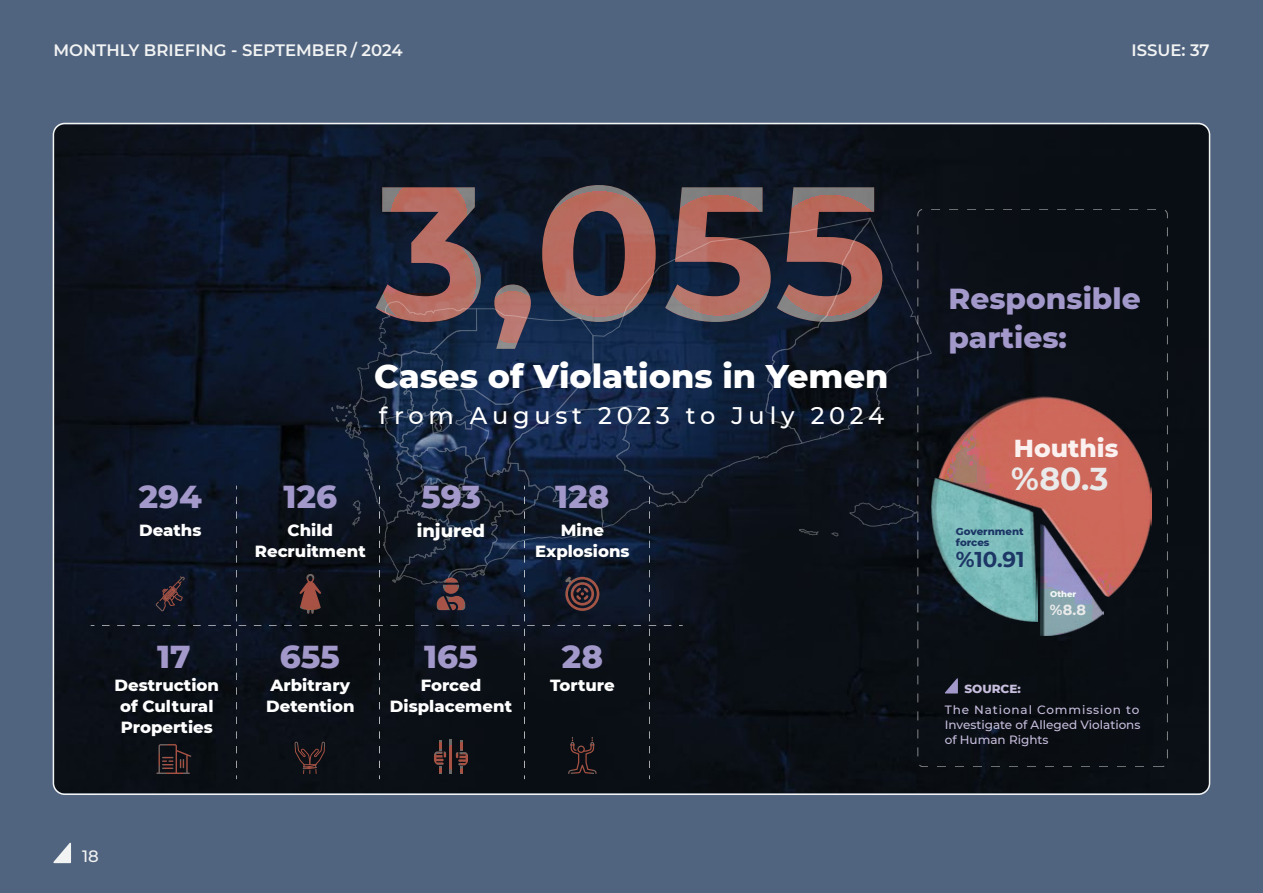
<style>
.page{position:relative;width:1263px;height:893px;background:#51647f}
.page>*{position:absolute;margin:0;border:0;box-sizing:border-box;transform-origin:0 0}
.t1{font:800 33.45px "Montserrat";color:#fff}
.t2{font:800 32.4px "Montserrat";color:#a298ca}
.t3{font:700 31.5px "Montserrat";color:#eaeaea}
.t4{font:800 29.55px/38.7px "Montserrat";color:#a298ca}
.t5{font:800 25.05px "Montserrat";color:#eaeaea}
.t6{font:500 24px "Montserrat";letter-spacing:.2em;color:#fff}
.t7{font:700 21.45px "Montserrat";color:#1c3665}
.t8{font:800 18px "Montserrat";color:#fff}
.t9{font:800 16.5px/21px "Montserrat";color:#fff;text-align:center}
.t10{font:600 16.5px "Montserrat";color:#f2f3f3}
.t11{font:500 16.5px "Montserrat";color:#f2f3f3}
.t12{font:700 14.55px "Montserrat";color:#eaeaea}
.t13{font:500 12px/15px "Montserrat";color:#c7bede;text-align:justify}
.t14{font:800 12px "Montserrat";color:#c7bede}
.t15{font:800 10.2px/10.9px "Montserrat";color:#1c3665}
.t16{font:800 8.55px "Montserrat";color:#eaeaea}
</style>
<div class="page">
<img style="left:53px;top:124px;width:1156px;height:668px">
<svg style="left:91px;top:185px;width:840px;height:594px;background:#191d2a"></svg>
<div style="left:918px;top:209px;width:249px;height:558px;border:1px dashed #fff;border-radius:5px"></div>
<img style="left:1040px;top:597px;width:63px;height:38px">
<img style="left:939px;top:397px;width:213px;height:200px">
<img style="left:932px;top:478px;width:105px;height:144px">
<svg style="left:945px;top:678px;width:13px;height:15px"></svg>
<svg style="left:53px;top:842px;width:18px;height:21px"></svg>
<p class="t10" style="left:53px;top:38px;width:351px">MONTHLY BRIEFING - SEPTEMBER / 2024</p>
<p class="t10" style="left:1131px;top:38px;width:80px">ISSUE: 37</p>
<h1 class="t1" style="left:374px;top:352px;width:516px">Cases of Violations in Yemen</h1>
<h3 class="t6" style="left:379px;top:399px;width:507px">from August 2023 to July 2024</h3>
<h2 class="t2" style="left:139px;top:473px;width:65px">294</h2>
<p class="t9" style="left:139px;top:518px;width:64px">Deaths</p>
<p class="t9" style="left:255px;top:518px;width:112px">Child<br>Recruitment</p>
<h2 class="t2" style="left:284px;top:473px;width:55px">126</h2>
<h2 class="t2" style="left:421px;top:473px;width:61px">593</h2>
<h2 class="t2" style="left:555px;top:473px;width:56px">128</h2>
<p class="t9" style="left:535px;top:518px;width:96px">Mine<br>Explosions</p>
<p class="t8" style="left:417px;top:517px;width:70px">injured</p>
<h2 class="t2" style="left:157px;top:632px;width:35px">17</h2>
<h2 class="t2" style="left:424px;top:632px;width:55px">165</h2>
<p class="t9" style="left:266px;top:674px;width:90px;text-align:left">Arbitrary<br>Detention</p>
<h2 class="t2" style="left:280px;top:632px;width:62px">655</h2>
<h2 class="t2" style="left:562px;top:632px;width:43px">28</h2>
<p class="t9" style="left:550px;top:674px;width:66px">Torture</p>
<p class="t9" style="left:115px;top:674px;width:106px">Destruction of Cultural<br>Properties</p>
<p class="t9" style="left:390px;top:674px;width:124px">Forced<br>Displacement</p>
<p class="t11" style="left:82px;top:844px;width:18px">18</p>
<h3 class="t4" style="left:948px;top:277px;width:194px">Responsible parties:</h3>
<h3 class="t5" style="left:1014px;top:430px;width:106px">Houthis</h3>
<h3 class="t3" style="left:1011px;top:456px;width:99px">%80.3</h3>
<p class="t15" style="left:956px;top:526px;width:69px">Government forces</p>
<h3 class="t7" style="left:956px;top:544px;width:70px">%10.91</h3>
<p class="t16" style="left:1050px;top:588px;width:28px">Other</p>
<p class="t12" style="left:1050px;top:599px;width:38px">%8.8</p>
<p class="t14" style="left:964px;top:679px;width:58px">SOURCE:</p>
<p class="t13" style="left:945px;top:702px;width:197px">The National Commission to Investigate of Alleged Violations of Human Rights</p>
</div>
